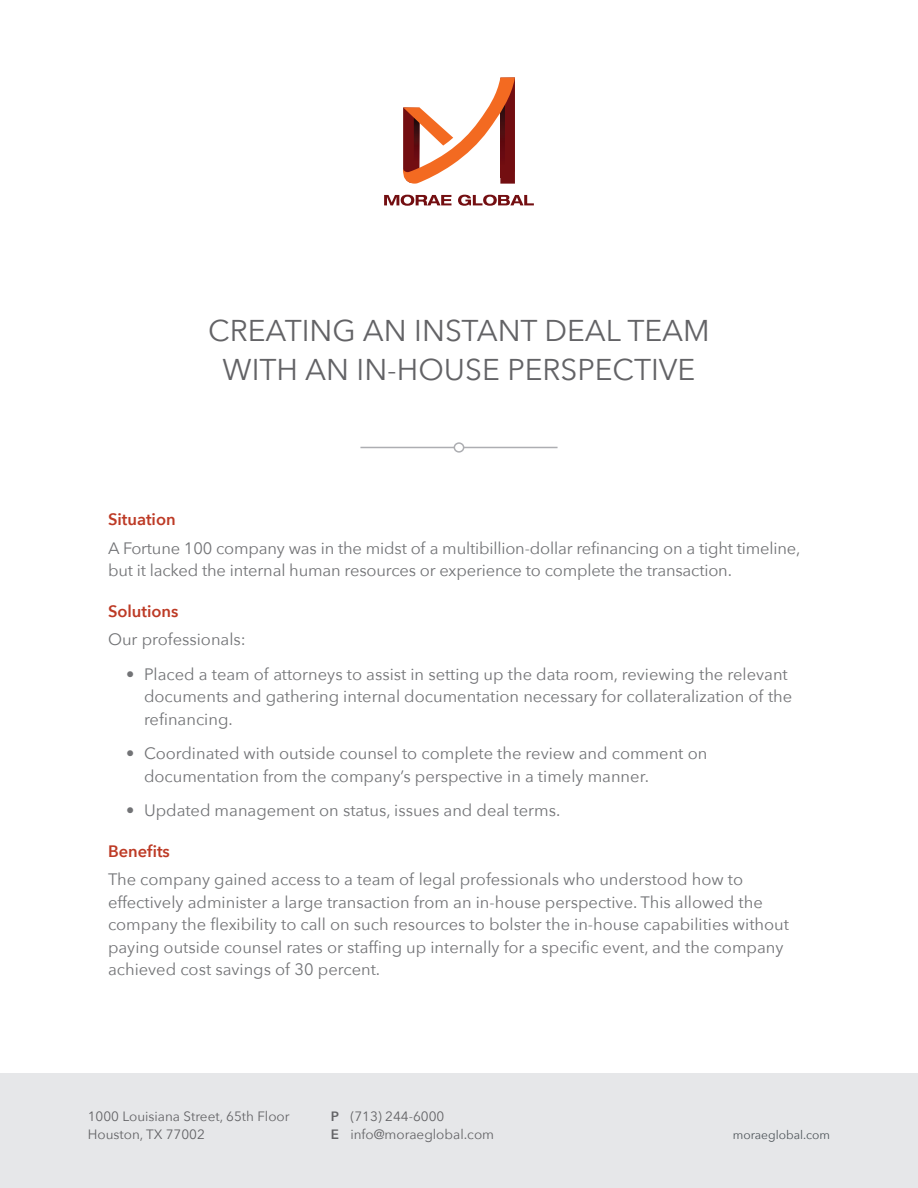
<style>
.page{position:relative;width:918px;height:1188px;background:#fff}
.page>*{position:absolute;margin:0;border:0;box-sizing:border-box;transform-origin:0 0}
.Head1{font:30px/39px "Avenir Next";color:#636366;text-align:center}
.Body{font:16.5px/22.5px "Avenir Next";color:#727376}
.Sub_1{font:600 16.5px "Avenir Next";color:#bd3a25}
.Body_9_12{font:13.5px/18px "Avenir Next";color:#636366}
.t1{font:12px "Avenir Next";color:#4d5459}
.s1{font-weight:600}
</style>
<div class="page">
<hr style="left:360px;top:447px;width:198px;height:1px;background:#adaeb2">
<div style="left:454px;top:443px;width:10px;height:9px;background:#fff;border-radius:50%"></div>
<div style="left:454px;top:442px;width:10px;height:11px;border:2px solid #adaeb2;border-radius:50%"></div>
<div style="left:0;top:1073px;width:918px;height:115px;background:#e6e7e9"></div>
<svg style="left:403px;top:77px;width:112px;height:107px"></svg>
<svg style="left:384px;top:195px;width:67px;height:11px"></svg>
<svg style="left:458px;top:195px;width:76px;height:11px"></svg>
<p class="Head1" style="left:208px;top:310px;width:503px">CREATING AN INSTANT DEAL TEAM<br>WITH AN IN-HOUSE PERSPECTIVE</p>
<p class="Sub_1" style="left:108px;top:505px;width:69px">Situation</p>
<p class="Body" style="left:108px;top:536px;width:694px">A Fortune 100 company was in the midst of a multibillion-dollar refinancing on a tight timeline, but it lacked the internal human resources or experience to complete the transaction.</p>
<p class="Sub_1" style="left:108px;top:597px;width:72px">Solutions</p>
<p class="Body" style="left:108px;top:627px;width:139px">Our professionals:</p>
<p class="Body" style="left:144px;top:662px;width:650px;text-indent:-18px">• Placed a team of attorneys to assist in setting up the data room, reviewing the relevant documents and gathering internal documentation necessary for collateralization of the refinancing.</p>
<p class="Body" style="left:144px;top:741px;width:565px;text-indent:-18px">• Coordinated with outside counsel to complete the review and comment on documentation from the company’s perspective in a timely manner.</p>
<p class="Body" style="left:126px;top:798px;width:436px">• Updated management on status, issues and deal terms.</p>
<p class="Sub_1" style="left:108px;top:837px;width:63px">Benefits</p>
<p class="Body" style="left:108px;top:867px;width:683px">The company gained access to a team of legal professionals who understood how to effectively administer a large transaction from an in-house perspective. This allowed the company the flexibility to call on such resources to bolster the in-house capabilities without paying outside counsel rates or staffing up internally for a specific event, and the company achieved cost savings of 30 percent.</p>
<p class="Body_9_12" style="left:88px;top:1106px;width:203px">1000 Louisiana Street, 65th Floor<br>Houston, TX 77002</p>
<p class="Body_9_12" style="left:331px;top:1106px;width:165px"><span class="s1">P</span> (713) 244-6000<br><span class="s1">E</span> info@moraeglobal.com</p>
<p class="t1" style="left:733px;top:1124px;width:99px">moraeglobal.com</p>
</div>
